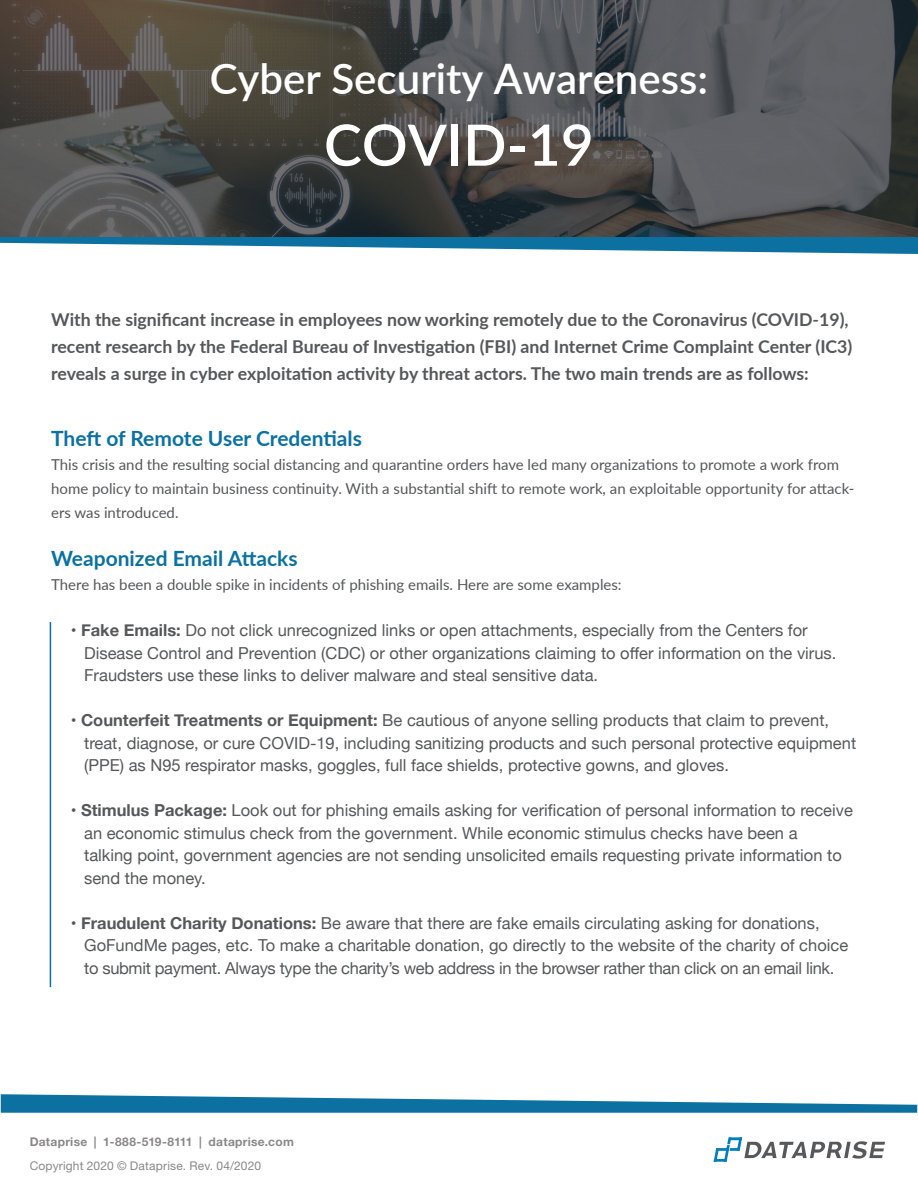
<style>
.page{position:relative;width:918px;height:1188px;background:#fff}
.page>*{position:absolute;margin:0;border:0;box-sizing:border-box;transform-origin:0 0}
.t1{font:600 57px "Lato";color:#fff}
.t2{font:600 42px "Lato";color:#fff}
.t3{font:700 21px "Lato";color:#0c71a1}
.t4{font:700 17.7px/27px "Lato";color:#555759}
.t5{font:16.5px/22.5px "Helvetica Neue";color:#555759}
.t6{font:15px/24px "Lato";color:#555759}
.t7{font:700 12px "Helvetica Neue LT Std";letter-spacing:.02em;color:#8a8789}
.t8{font:12px "Helvetica Neue LT Std";letter-spacing:.015em;color:#8a8789}
.s1{font-weight:700}
</style>
<div class="page">
<svg style="left:714px;top:1137px;width:171px;height:25px"></svg>
<svg style="left:1px;top:1094px;width:916px;height:19px"></svg>
<svg style="left:0;top:0;width:918px;height:237px;background:#504f4e"></svg>
<svg style="left:0;top:237px;width:918px;height:17px"></svg>
<hr style="left:50px;top:622px;width:1px;height:365px;background:#0c71a1">
<h2 class="t2" style="left:210px;top:48px;width:500px">Cyber Security Awareness:</h2>
<h1 class="t1" style="left:324px;top:104px;width:271px">COVID-19</h1>
<p class="t4" style="left:51px;top:305px;width:803px">With the significant increase in employees now working remotely due to the Coronavirus (COVID-19), recent research by the Federal Bureau of Investigation (FBI) and Internet Crime Complaint Center (IC3) reveals a surge in cyber exploitation activity by threat actors. The two main trends are as follows:</p>
<p class="t3" style="left:51px;top:423px;width:312px">Theft of Remote User Credentials</p>
<p class="t6" style="left:51px;top:452px;width:805px">This crisis and the resulting social distancing and quarantine orders have led many organizations to promote a work from home policy to maintain business continuity. With a substantial shift to remote work, an exploitable opportunity for attack&shy;ers was introduced.</p>
<p class="t3" style="left:51px;top:543px;width:248px">Weaponized Email Attacks</p>
<p class="t6" style="left:51px;top:572px;width:572px">There has been a double spike in incidents of phishing emails. Here are some examples:</p>
<p class="t5" style="left:84px;top:620px;width:754px;text-indent:-13px"><span class="s1">• Fake Emails:</span> Do not click unrecognized links or open attachments, especially from the Centers for<br>Disease Control and Prevention (CDC) or other organizations claiming to offer information on the virus.<br>Fraudsters use these links to deliver malware and steal sensitive data.</p>
<p class="t5" style="left:84px;top:710px;width:774px;text-indent:-13px"><span class="s1">• Counterfeit Treatments or Equipment:</span> Be cautious of anyone selling products that claim to prevent, treat, diagnose, or cure COVID-19, including sanitizing products and such personal protective equipment (PPE) as N95 respirator masks, goggles, full face shields, protective gowns, and gloves.</p>
<p class="t5" style="left:84px;top:800px;width:770px;text-indent:-13px"><span class="s1">• Stimulus Package:</span> Look out for phishing emails asking for verification of personal information to receive an economic stimulus check from the government. While economic stimulus checks have been a<br>talking point, government agencies are not sending unsolicited emails requesting private information to send the money.</p>
<p class="t5" style="left:84px;top:913px;width:766px;text-indent:-13px"><span class="s1">• Fraudulent Charity Donations:</span> Be aware that there are fake emails circulating asking for donations,<br>GoFundMe pages, etc. To make a charitable donation, go directly to the website of the charity of choice to submit payment. Always type the charity’s web address in the browser rather than click on an email link.</p>
<p class="t7" style="left:30px;top:1135px;width:266px">Dataprise | 1-888-519-8111 | dataprise.com</p>
<p class="t8" style="left:30px;top:1158px;width:233px">Copyright 2020 © Dataprise. Rev. 04/2020</p>
</div>
